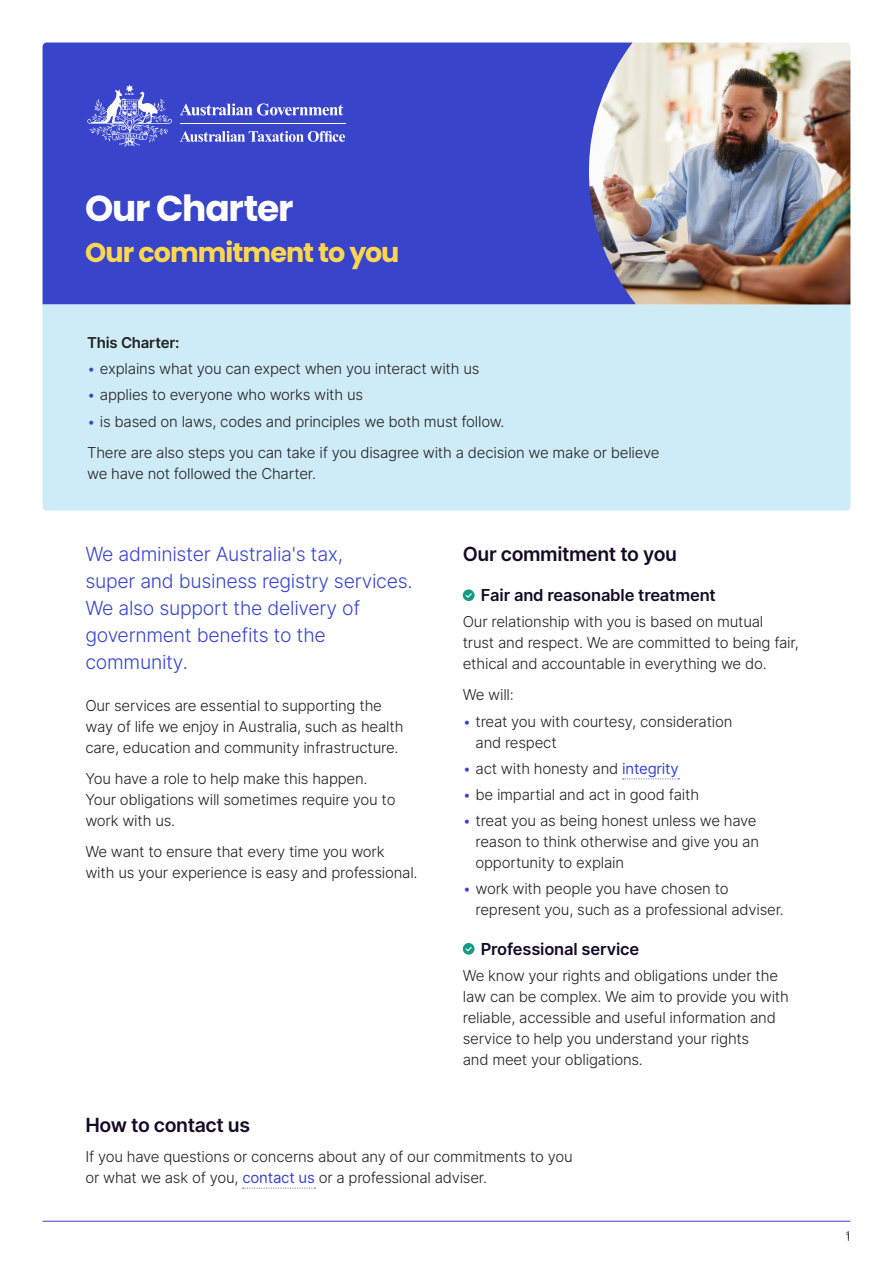
<style>
.page{position:relative;width:893px;height:1263px;background:#fff}
.page>*{position:absolute;margin:0;border:0;box-sizing:border-box;transform-origin:0 0}
.t1{font:700 36px "Poppins";letter-spacing:-.035em;color:#fff}
.t2{font:700 27px "Poppins";letter-spacing:-.035em;color:#ffd650}
.p_intro{font:300 19.5px/27px "Inter";letter-spacing:-.015em;color:#3844ca}
.t3{font:600 19.5px "Inter";letter-spacing:-.02em;color:#150925}
.t4{font:600 16.5px "Inter";letter-spacing:-.01em;color:#150925}
.t5{font:300 15px/21px "Inter";letter-spacing:-.015em;color:#231f20}
.t6{font:600 15px "Inter";letter-spacing:-.015em;color:#231f20}
.t7{font:300 10.5px "Inter";color:#231f20}
.s1{color:#3844ca}
.s2{font-weight:400;color:#3844ca}
</style>
<div class="page">
<hr style="left:43px;top:1221px;width:807px;height:1px;background:#3844ca">
<div style="left:43px;top:43px;width:546px;height:261px;background:#3844ca"></div>
<svg style="left:180px;top:103px;width:163px;height:12px"></svg>
<svg style="left:87px;top:84px;width:85px;height:62px;background:#656fd6"></svg>
<hr style="left:180px;top:123px;width:165px;height:1px;background:#fff">
<svg style="left:180px;top:131px;width:165px;height:11px"></svg>
<div style="left:43px;top:304px;width:807px;height:207px;background:#ceebf8"></div>
<svg style="left:622px;top:778px;width:57px;height:1px"></svg>
<div style="left:463px;top:589px;width:11px;height:12px;background:#169985;border-radius:50%"></div>
<svg style="left:465px;top:593px;width:7px;height:5px"></svg>
<div style="left:463px;top:943px;width:11px;height:12px;background:#169985;border-radius:50%"></div>
<svg style="left:465px;top:947px;width:7px;height:4px"></svg>
<img style="left:589px;top:43px;width:261px;height:261px">
<svg style="left:243px;top:1188px;width:72px;height:1px"></svg>
<h1 class="t1" style="left:85px;top:188px;width:210px">Our Charter</h1>
<h1 class="t2" style="left:85px;top:237px;width:316px">Our commitment to you</h1>
<p class="t6" style="left:87px;top:332px;width:94px">This Charter:</p>
<p class="t5" style="left:87px;top:358px;width:394px"><span class="s1">•</span> explains what you can expect when you interact with us</p>
<p class="t5" style="left:87px;top:384px;width:278px"><span class="s1">•</span> applies to everyone who works with us</p>
<p class="t5" style="left:87px;top:410px;width:419px"><span class="s1">•</span> is based on laws, codes and principles we both must follow.</p>
<p class="t5" style="left:87px;top:442px;width:574px">There are also steps you can take if you disagree with a decision we make or believe we have not followed the Charter.</p>
<p class="p_intro" style="left:85px;top:541px;width:329px">We administer Australia's tax,<br>super and business registry services.<br>We also support the delivery of government benefits to the community.</p>
<p class="t5" style="left:85px;top:695px;width:320px">Our services are essential to supporting the way of life we enjoy in Australia, such as health care, education and community infrastructure.</p>
<p class="t5" style="left:85px;top:768px;width:312px">You have a role to help make this happen.<br>Your obligations will sometimes require you to work with us.</p>
<p class="t5" style="left:85px;top:841px;width:334px">We want to ensure that every time you work<br>with us your experience is easy and professional.</p>
<h2 class="t3" style="left:463px;top:540px;width:216px">Our commitment to you</h2>
<h3 class="t4" style="left:481px;top:583px;width:236px">Fair and reasonable treatment</h3>
<p class="t5" style="left:463px;top:611px;width:337px">Our relationship with you is based on mutual<br>trust and respect. We are committed to being fair, ethical and accountable in everything we do.</p>
<p class="t5" style="left:463px;top:684px;width:53px">We will:</p>
<p class="t5" style="left:476px;top:710px;width:258px;text-indent:-13px"><span class="s1">•</span> treat you with courtesy, consideration and respect</p>
<p class="t5" style="left:463px;top:757px;width:218px"><span class="s1">•</span> act with honesty and <span class="s2">integrity</span></p>
<p class="t5" style="left:463px;top:784px;width:238px"><span class="s1">•</span> be impartial and act in good faith</p>
<p class="t5" style="left:476px;top:810px;width:285px;text-indent:-13px"><span class="s1">•</span> treat you as being honest unless we have reason to think otherwise and give you an opportunity to explain</p>
<p class="t5" style="left:476px;top:878px;width:310px;text-indent:-13px"><span class="s1">•</span> work with people you have chosen to represent you, such as a professional adviser.</p>
<h3 class="t4" style="left:481px;top:936px;width:160px">Professional service</h3>
<p class="t5" style="left:463px;top:965px;width:328px">We know your rights and obligations under the law can be complex. We aim to provide you with reliable, accessible and useful information and service to help you understand your rights<br>and meet your obligations.</p>
<h3 class="t3" style="left:85px;top:1111px;width:166px">How to contact us</h3>
<p class="t5" style="left:85px;top:1146px;width:489px">If you have questions or concerns about any of our commitments to you or what we ask of you, <span class="s2">contact us</span> or a professional adviser.</p>
<p class="t7" style="left:846px;top:1228px;width:6px">11</p>
</div>
